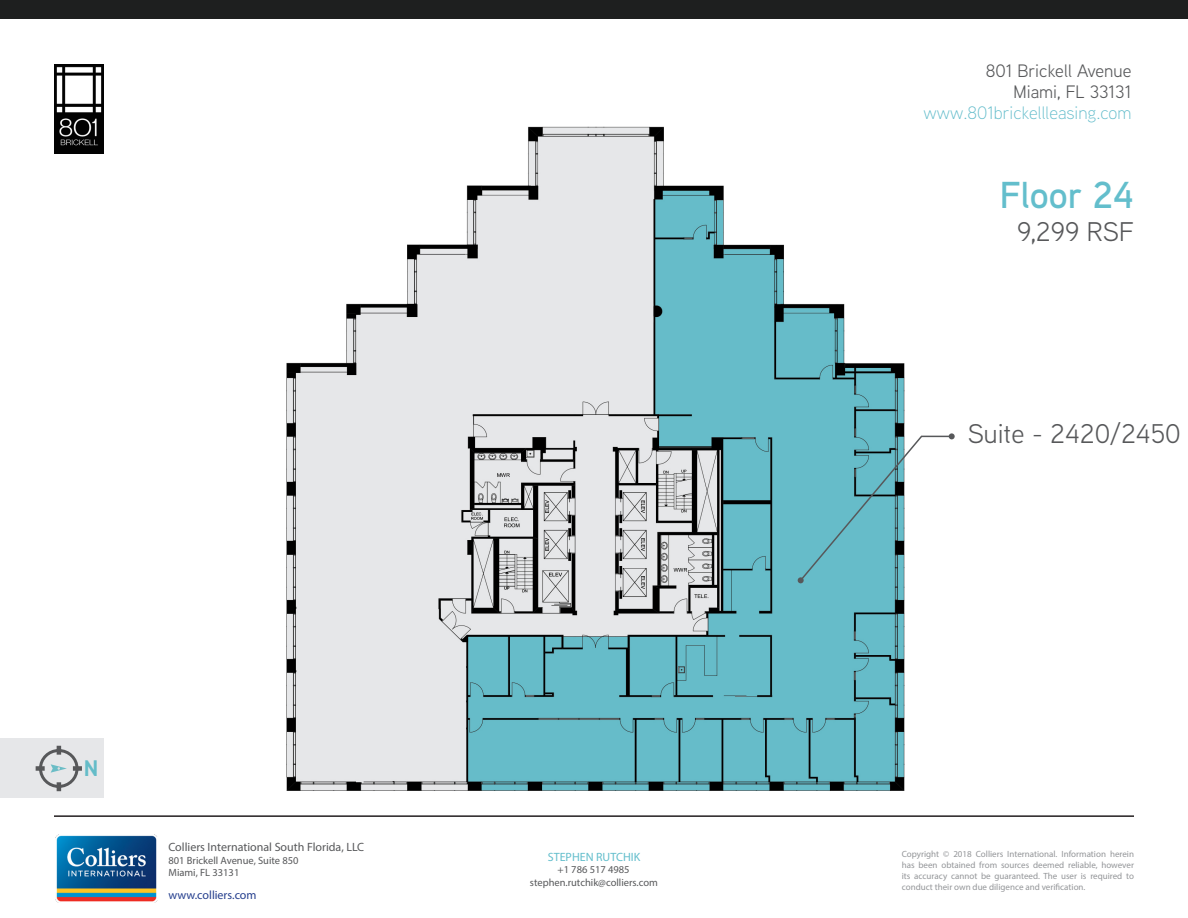
<style>
.page{position:relative;width:1188px;height:918px;background:#fff}
.page>*{position:absolute;margin:0;border:0;box-sizing:border-box;transform-origin:0 0}
.t1{font:600 37.5px "Aaux Next";color:#63becc}
.t2{font:27px "Aaux Next";color:#57585a}
.t3{font:700 22.5px "Aaux Next";color:#64bcc8}
.t4{font:18px "Aaux Next";color:#57585a}
.t5{font:300 18px "Aaux Next";color:#60bbca}
.t6{font:12px "Myriad Pro";color:#57585a}
.t7{font:12px "Myriad Pro";color:#253f8e}
.t8{font:12px "Myriad Pro";color:#63becc}
.t9{font:10.5px/12.6px "Myriad Pro";color:#57585a;text-align:center}
.t10{font:9px/10.8px "Myriad Pro";color:#939598;text-align:justify}
</style>
<div class="page">
<img style="left:54px;top:64px;width:49px;height:89px">
<hr style="left:54px;top:815px;width:1080px;height:2px;background:#231f20">
<img style="left:56px;top:835px;width:102px;height:68px">
<div style="left:0;top:0;width:1188px;height:19px;background:#1e1f1f"></div>
<div style="left:0;top:738px;width:103px;height:59px;background:#e6e7e9"></div>
<div style="left:39px;top:749px;width:40px;height:39px;border:3px solid #57585a;border-radius:50%"></div>
<div style="left:73px;top:766px;width:9px;height:5px;background:#57585a"></div>
<div style="left:36px;top:766px;width:9px;height:5px;background:#57585a"></div>
<svg style="left:57px;top:746px;width:4px;height:9px"></svg>
<svg style="left:57px;top:782px;width:4px;height:9px"></svg>
<svg style="left:51px;top:764px;width:16px;height:9px"></svg>
<img style="left:286px;top:126px;width:619px;height:665px">
<svg style="left:798px;top:433px;width:157px;height:150px"></svg>
<h3 class="t3" style="left:84px;top:753px;width:16px">N</h3>
<h3 class="t6" style="left:168px;top:840px;width:197px">Colliers International South Florida, LLC</h3>
<p class="t9" style="left:168px;top:854px;width:132px;text-align:left">801 Brickell Avenue, Suite 850<br>Miami, FL 33131</p>
<h3 class="t7" style="left:168px;top:888px;width:90px">www.colliers.com</h3>
<h3 class="t8" style="left:548px;top:849px;width:94px">STEPHEN RUTCHIK</h3>
<p class="t9" style="left:530px;top:863px;width:130px">+1 786 517 4985 stephen.rutchik@colliers.com</p>
<p class="t4" style="left:986px;top:58px;width:147px">801 Brickell Avenue</p>
<p class="t4" style="left:1014px;top:80px;width:119px">Miami, FL 33131</p>
<p class="t5" style="left:924px;top:100px;width:209px">www.801brickellleasing.com</p>
<p class="t1" style="left:1000px;top:169px;width:136px">Floor 24</p>
<p class="t2" style="left:1017px;top:213px;width:118px">9,299 RSF</p>
<p class="t2" style="left:968px;top:415px;width:214px">Suite - 2420/2450</p>
<p class="t10" style="left:902px;top:849px;width:234px">Copyright © 2018 Colliers International. Information herein has been obtained from sources deemed reliable, however its accuracy cannot be guaranteed. The user is required to conduct their own due diligence and verification.</p>
</div>
